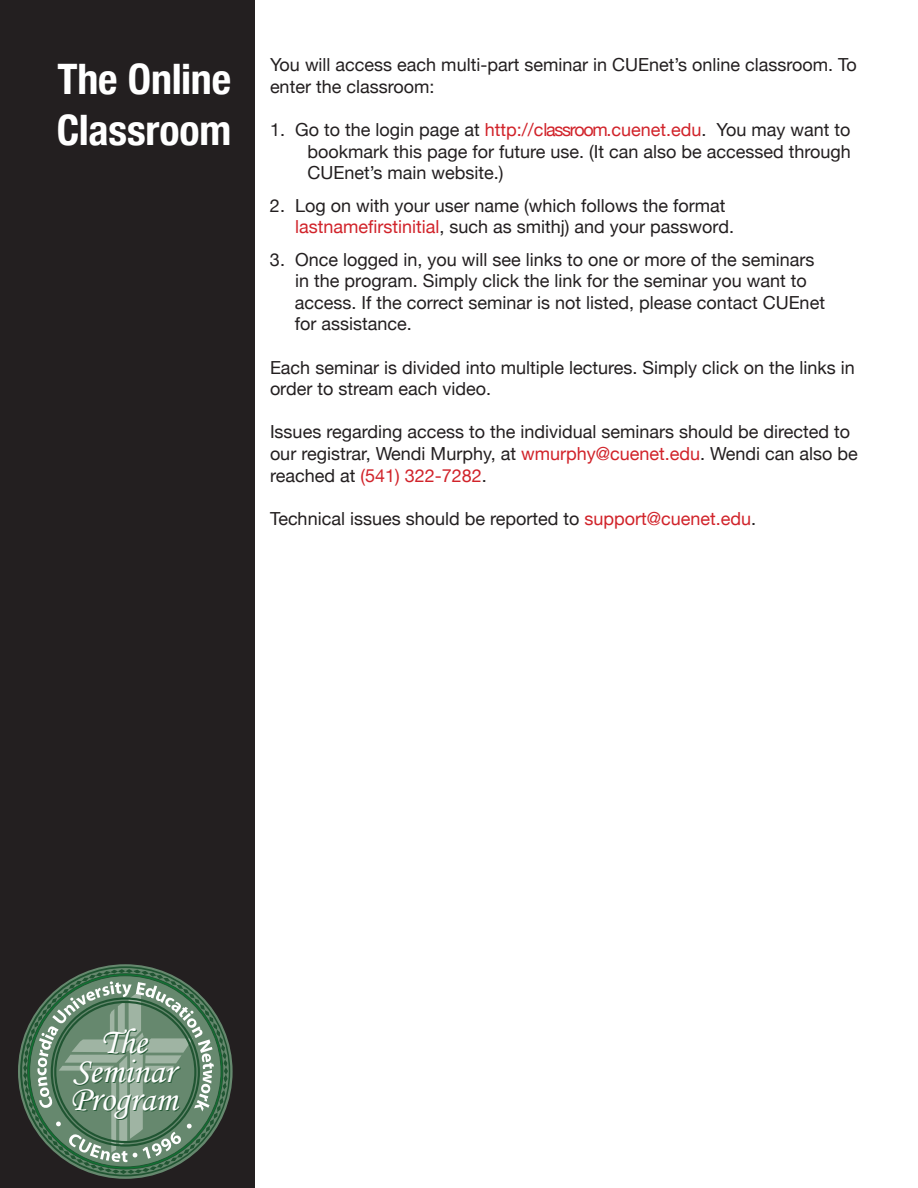
<style>
.page{position:relative;width:918px;height:1188px;background:#fff}
.page>*{position:absolute;margin:0;border:0;box-sizing:border-box;transform-origin:0 0}
.t1{font:700 condensed 42px/50.4px "Helvetica Neue";letter-spacing:-.005em;color:#fff}
.t2{font:36px/28.5px "Monotype Corsiva";color:#fff;text-align:center}
.t3{font:18px/21.6px "Helvetica Neue";color:#231f20}
.s1{color:#d1232a}
</style>
<div class="page">
<div style="left:0;top:0;width:255px;height:1188px;background:#231f20"></div>
<svg style="left:20px;top:966px;width:210px;height:210px"></svg>
<svg style="left:23px;top:969px;width:205px;height:205px"></svg>
<h1 class="t1" style="left:57px;top:51px;width:176px">The Online<br>Classroom</h1>
<p class="t3" style="left:270px;top:55px;width:588px">You will access each multi-part seminar in CUEnet’s online classroom. To enter the classroom:</p>
<p class="t3" style="left:308px;top:120px;width:545px;text-align:justify;text-indent:-38px">1. Go to the login page at <span class="s1">http://classroom.cuenet.edu</span>. You may want to bookmark this page for future use. (It can also be accessed through CUEnet’s main website.)</p>
<p class="t3" style="left:295px;top:195px;width:441px;text-indent:-25px">2. Log on with your user name (which follows the format <span class="s1">lastnamefirstinitial</span>, such as smithj) and your password.</p>
<p class="t3" style="left:295px;top:249px;width:532px;text-indent:-25px">3. Once logged in, you will see links to one or more of the seminars in the program. Simply click the link for the seminar you want to access. If the correct seminar is not listed, please contact CUEnet for assistance.</p>
<p class="t3" style="left:270px;top:357px;width:586px">Each seminar is divided into multiple lectures. Simply click on the links in order to stream each video.</p>
<p class="t3" style="left:270px;top:422px;width:589px">Issues regarding access to the individual seminars should be directed to our registrar, Wendi Murphy, at <span class="s1">wmurphy@cuenet.edu</span>. Wendi can also be reached at <span class="s1">(541) 322-7282</span>.</p>
<p class="t3" style="left:270px;top:509px;width:488px">Technical issues should be reported to <span class="s1">support@cuenet.edu</span>.</p>
<h2 class="t2" style="left:70px;top:1028px;width:109px">The<br>Seminar<br>Program</h2>
</div>
